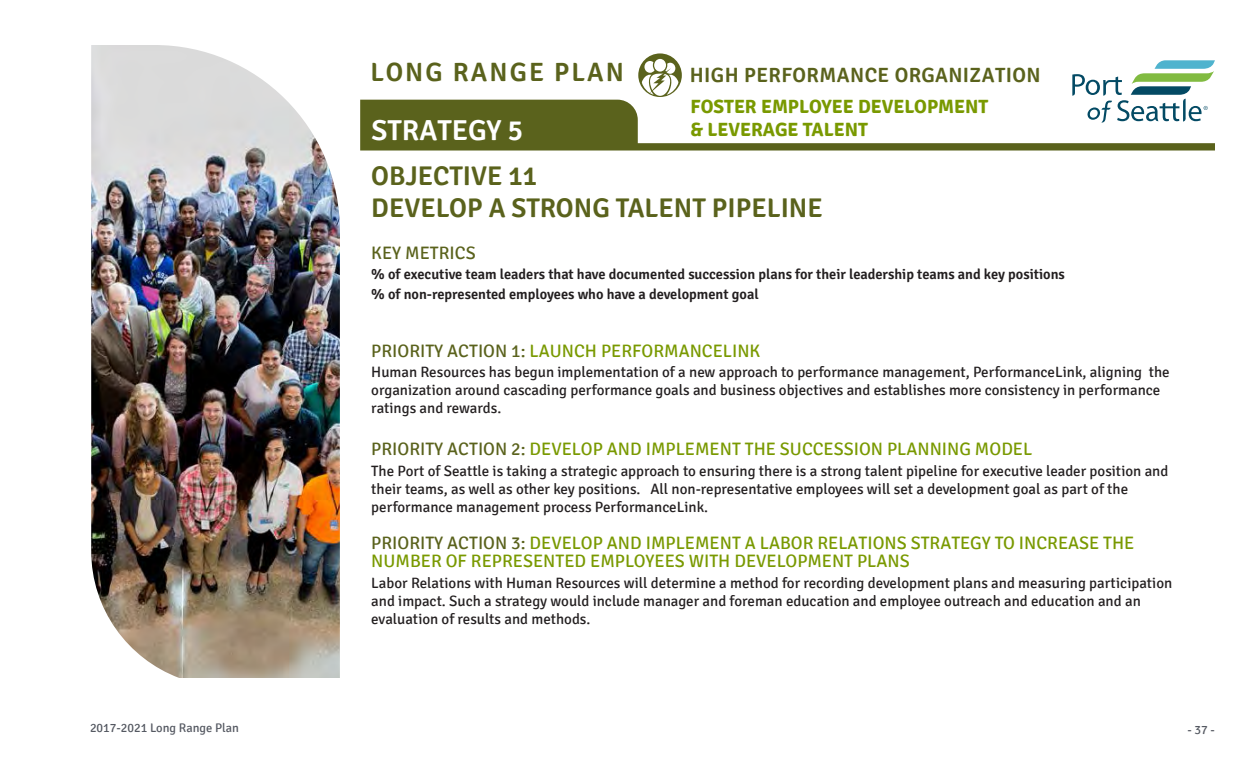
<style>
.page{position:relative;width:1260px;height:765px;background:#fff}
.page>*{position:absolute;margin:0;border:0;box-sizing:border-box;transform-origin:0 0}
.t1{font:600 28.75px "Signika";color:#fff}
.t2{font:600 27px/32.4px "Signika";color:#5a621c}
.t3{font:600 26.38px "Signika";letter-spacing:.08em;color:#5a621c}
.t4{font:600 20.62px "Signika";letter-spacing:.02em;color:#5a621c}
.t5{font:700 19.12px/23px "Signika";color:#799900}
.t6{font:18px/18px "Signika";color:#799900}
.t7{font:18px "Signika";color:#5a621c}
.t8{font:15px/18px "Signika";color:#231f20}
.t9{font:600 14.38px/20.2px "Signika";color:#231f20}
.t10{font:12.5px "Signika";color:#545861}
.s1{color:#5a621c}
</style>
<div class="page">
<img style="left:91px;top:45px;width:249px;height:633px">
<svg style="left:360px;top:100px;width:855px;height:51px"></svg>
<svg style="left:1072px;top:60px;width:143px;height:63px"></svg>
<svg style="left:638px;top:53px;width:44px;height:44px"></svg>
<svg style="left:654px;top:59px;width:12px;height:13px"></svg>
<svg style="left:642px;top:61px;width:37px;height:35px"></svg>
<h3 class="t3" style="left:370px;top:57px;width:255px">LONG RANGE PLAN</h3>
<h1 class="t1" style="left:372px;top:114px;width:153px">STRATEGY 5</h1>
<h3 class="t4" style="left:690px;top:63px;width:352px">HIGH PERFORMANCE ORGANIZATION</h3>
<p class="t5" style="left:691px;top:96px;width:299px">FOSTER EMPLOYEE DEVELOPMENT &amp; LEVERAGE TALENT</p>
<h2 class="t2" style="left:371px;top:160px;width:453px">OBJECTIVE 11<br>DEVELOP A STRONG TALENT PIPELINE</h2>
<p class="t7" style="left:371px;top:242px;width:106px">KEY METRICS</p>
<p class="t9" style="left:371px;top:264px;width:695px">% of executive team leaders that have documented succession plans for their leadership teams and key positions % of non-represented employees who have a development goal</p>
<p class="t6" style="left:371px;top:342px;width:391px"><span class="s1">PRIORITY ACTION 1:</span> LAUNCH PERFORMANCELINK</p>
<p class="t8" style="left:371px;top:364px;width:800px">Human Resources has begun implementation of a new approach to performance management, PerformanceLink, aligning the organization around cascading performance goals and business objectives and establishes more consistency in performance ratings and rewards.</p>
<p class="t6" style="left:371px;top:441px;width:663px"><span class="s1">PRIORITY ACTION 2:</span> DEVELOP AND IMPLEMENT THE SUCCESSION PLANNING MODEL</p>
<p class="t8" style="left:371px;top:463px;width:799px">The Port of Seattle is taking a strategic approach to ensuring there is a strong talent pipeline for executive leader position and their teams, as well as other key positions. All non-representative employees will set a development goal as part of the performance management process PerformanceLink.</p>
<p class="t6" style="left:371px;top:534px;width:765px"><span class="s1">PRIORITY ACTION 3:</span> DEVELOP AND IMPLEMENT A LABOR RELATIONS STRATEGY TO INCREASE THE<br>NUMBER OF REPRESENTED EMPLOYEES WITH DEVELOPMENT PLANS</p>
<p class="t8" style="left:371px;top:574px;width:803px">Labor Relations with Human Resources will determine a method for recording development plans and measuring participation and impact. Such a strategy would include manager and foreman education and employee outreach and education and an evaluation of results and methods.</p>
<p class="t10" style="left:90px;top:720px;width:151px">2017-2021 Long Range Plan</p>
<p class="t10" style="left:1188px;top:723px;width:29px">- 37 -</p>
</div>
